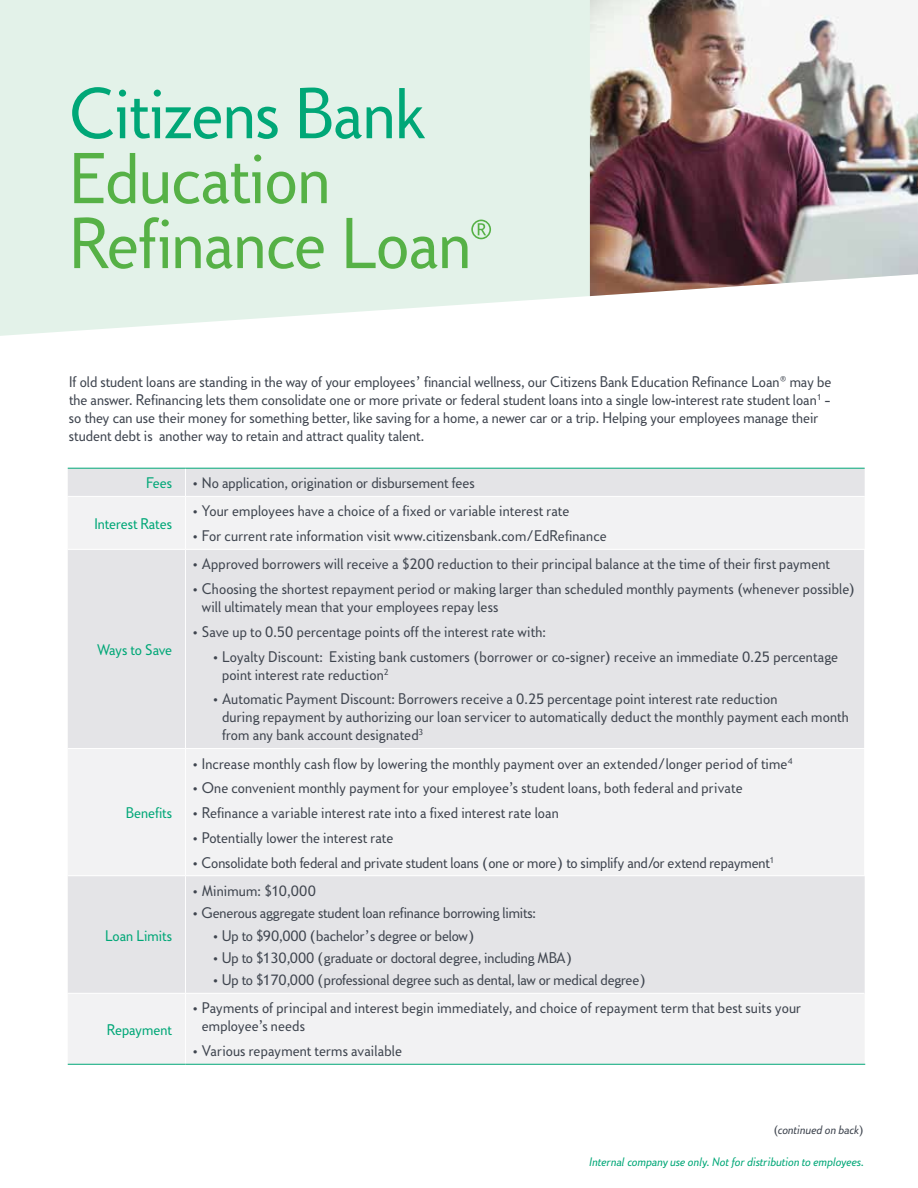
<style>
.page{position:relative;width:918px;height:1188px;background:#fff}
.page>*{position:absolute;margin:0;border:0;box-sizing:border-box;transform-origin:0 0}
.t1{font:70.2px/64.9px "Citi Sans";letter-spacing:-.01em;color:#56b146}
.t2{font:70.2px "Citi Sans";letter-spacing:-.01em;color:#00a777}
.t3{font:15px/18px "Citi Sans";color:#3f454f}
.t4{font:15px "Citi Sans";color:#00a777}
.t5{font:15px "Citi Sans";letter-spacing:-.03em;color:#00a777}
.t6{font:italic 12px "Citi Sans";color:#00a777}
.t7{font:italic 12px "Citi Sans";letter-spacing:.005em;color:#3f454f}
.s1{font-size:55.65px}
</style>
<div class="page">
<div style="left:0;top:0;width:591px;height:336px;background:#e3f2e9"></div>
<img style="left:590px;top:0;width:328px;height:296px">
<div style="left:68px;top:469px;width:797px;height:27px;background:#e4e4e7"></div>
<svg style="left:68px;top:497px;width:797px;height:567px;fill:#e4e4e7"></svg>
<svg style="left:185px;top:469px;width:1px;height:27px"></svg>
<hr style="left:185px;top:497px;width:1px;height:52px;background:#fff">
<hr style="left:185px;top:876px;width:1px;height:117px;background:#fff">
<hr style="left:185px;top:994px;width:1px;height:70px;background:#fff">
<hr style="left:68px;top:468px;width:118px;height:1px;background:#00a777">
<hr style="left:186px;top:468px;width:679px;height:1px;background:#00a777">
<hr style="left:68px;top:993px;width:118px;height:1px;background:#fff">
<hr style="left:186px;top:993px;width:678px;height:1px;background:#fff">
<hr style="left:68px;top:549px;width:118px;height:1px;background:#fff">
<hr style="left:186px;top:549px;width:679px;height:1px;background:#fff">
<hr style="left:185px;top:550px;width:1px;height:198px;background:#fff">
<hr style="left:864px;top:550px;width:1px;height:198px;background:#fff">
<hr style="left:68px;top:748px;width:118px;height:1px;background:#fff">
<hr style="left:186px;top:748px;width:679px;height:1px;background:#fff">
<hr style="left:185px;top:749px;width:1px;height:126px;background:#fff">
<hr style="left:864px;top:749px;width:1px;height:126px;background:#fff">
<hr style="left:68px;top:875px;width:118px;height:1px;background:#fff">
<hr style="left:186px;top:875px;width:679px;height:1px;background:#fff">
<hr style="left:68px;top:1064px;width:118px;height:1px;background:#00a777">
<hr style="left:186px;top:1064px;width:679px;height:1px;background:#00a777">
<h1 class="t2" style="left:69px;top:72px;width:358px">Citizens Bank</h1>
<h1 class="t1" style="left:69px;top:145px;width:426px">Education<br>Refinance Loan<span class="s1">®</span></h1>
<p class="t3" style="left:69px;top:373px;width:764px">If old student loans are standing in the way of your employees’ financial wellness, our Citizens Bank Education Refinance Loan® may be the answer. Refinancing lets them consolidate one or more private or federal student loans into a single low-interest rate student loan<sup>1</sup> – so they can use their money for something better, like saving for a home, a newer car or a trip. Helping your employees manage their student debt is another way to retain and attract quality talent.</p>
<p class="t4" style="left:146px;top:474px;width:27px">Fees</p>
<p class="t3" style="left:192px;top:474px;width:284px">• No application, origination or disbursement fees</p>
<p class="t4" style="left:94px;top:515px;width:79px">Interest Rates</p>
<p class="t3" style="left:192px;top:502px;width:379px">• Your employees have a choice of a fixed or variable interest rate</p>
<p class="t3" style="left:192px;top:527px;width:416px">• For current rate information visit www.citizensbank.com/EdRefinance</p>
<p class="t5" style="left:97px;top:641px;width:76px">Ways to Save</p>
<p class="t4" style="left:126px;top:804px;width:48px">Benefits</p>
<p class="t4" style="left:105px;top:926px;width:68px">Loan Limits</p>
<p class="t4" style="left:107px;top:1021px;width:67px">Repayment</p>
<p class="t3" style="left:192px;top:555px;width:639px">• Approved borrowers will receive a $200 reduction to their principal balance at the time of their first payment</p>
<p class="t3" style="left:202px;top:580px;width:655px;text-indent:-9px">• Choosing the shortest repayment period or making larger than scheduled monthly payments (whenever possible) will ultimately mean that your employees repay less</p>
<p class="t3" style="left:192px;top:622px;width:355px">• Save up to 0.50 percentage points off the interest rate with:</p>
<p class="t3" style="left:222px;top:647px;width:618px;text-indent:-9px">• Loyalty Discount: Existing bank customers (borrower or co-signer) receive an immediate 0.25 percentage point interest rate reduction<sup>2</sup></p>
<p class="t3" style="left:222px;top:690px;width:628px;text-indent:-9px">• Automatic Payment Discount: Borrowers receive a 0.25 percentage point interest rate reduction<br>during repayment by authorizing our loan servicer to automatically deduct the monthly payment each month from any bank account designated<sup>3</sup></p>
<p class="t3" style="left:192px;top:754px;width:602px">• Increase monthly cash flow by lowering the monthly payment over an extended/longer period of time<sup>4</sup></p>
<p class="t3" style="left:192px;top:779px;width:552px">• One convenient monthly payment for your employee’s student loans, both federal and private</p>
<p class="t3" style="left:192px;top:804px;width:368px">• Refinance a variable interest rate into a fixed interest rate loan</p>
<p class="t3" style="left:192px;top:828px;width:203px">• Potentially lower the interest rate</p>
<p class="t3" style="left:192px;top:853px;width:584px">• Consolidate both federal and private student loans (one or more) to simplify and/or extend repayment<sup>1</sup></p>
<p class="t3" style="left:192px;top:881px;width:125px">• Minimum: $10,000</p>
<p class="t3" style="left:192px;top:904px;width:345px">• Generous aggregate student loan refinance borrowing limits:</p>
<p class="t3" style="left:213px;top:926px;width:264px">• Up to $90,000 (bachelor’s degree or below)</p>
<p class="t3" style="left:213px;top:948px;width:361px">• Up to $130,000 (graduate or doctoral degree, including MBA)</p>
<p class="t3" style="left:213px;top:971px;width:435px">• Up to $170,000 (professional degree such as dental, law or medical degree)</p>
<p class="t3" style="left:202px;top:999px;width:601px;text-indent:-9px">• Payments of principal and interest begin immediately, and choice of repayment term that best suits your employee’s needs</p>
<p class="t3" style="left:192px;top:1042px;width:211px">• Various repayment terms available</p>
<p class="t7" style="left:773px;top:1123px;width:93px">(continued on back)</p>
<p class="t6" style="left:589px;top:1154px;width:276px">Internal company use only. Not for distribution to employees.</p>
</div>
